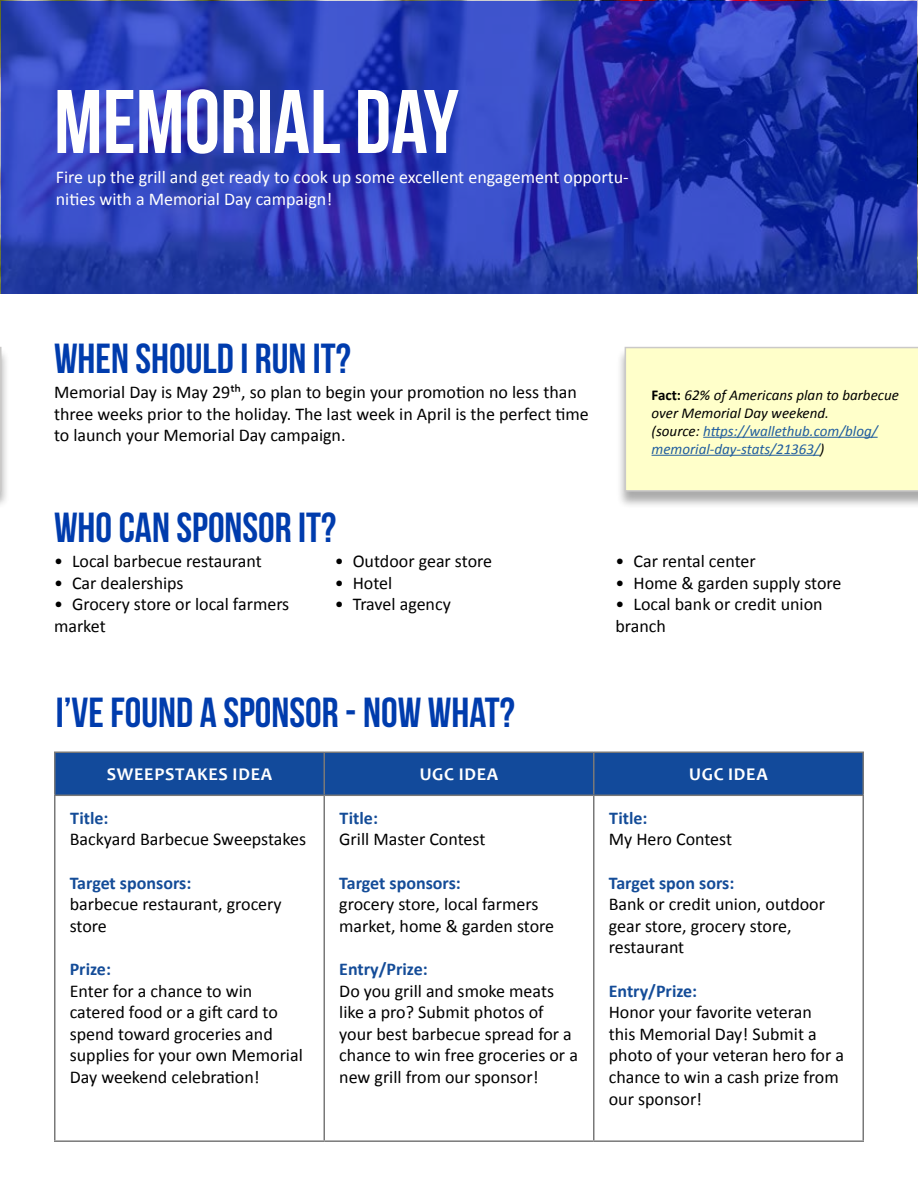
<style>
.page{position:relative;width:918px;height:1188px;background:#fff}
.page>*{position:absolute;margin:0;border:0;box-sizing:border-box;transform-origin:0 0}
.t1{font:90px "Bebas Neue";color:#fffffe}
.t2{font:42px "Bebas Neue";color:#003cad}
.t3{font:18px/21.6px "Calibri";color:#000}
.t4{font:18px/21.6px "Calibri";color:#000001}
.t5{font:18px/21.6px "Calibri";color:#fffffe}
.t6{font:700 18px "Calibri";color:#144c98}
.t7{font:700 18px "Candara";letter-spacing:.04em;color:#fff}
.t8{font:italic 15px/18px "Calibri";color:#000}
.s1{font-weight:700;font-style:normal}
.s2{color:#215e9e}
</style>
<div class="page">
<div style="left:0;top:348px;width:9px;height:161px;background:#000;opacity:.33"></div>
<svg style="left:0;top:347px;width:2px;height:145px"></svg>
<svg style="left:2px;top:1px;width:915px;height:292px;background:#283bb2"></svg>
<div style="left:616px;top:348px;width:302px;height:161px;background:#000;opacity:.33"></div>
<div style="left:625px;top:347px;width:293px;height:145px;background:#ffffca"></div>
<hr style="left:703px;top:437px;width:175px;height:1px;background:#215e9e">
<hr style="left:652px;top:455px;width:168px;height:1px;background:#215e9e">
<div style="left:56px;top:753px;width:806px;height:42px;background:#124a9b"></div>
<hr style="left:54px;top:752px;width:270px;height:1px;background:#787878">
<hr style="left:324px;top:752px;width:270px;height:1px;background:#787878">
<hr style="left:594px;top:752px;width:270px;height:1px;background:#787878">
<hr style="left:54px;top:796px;width:2px;height:344px;background:#787878">
<hr style="left:862px;top:796px;width:2px;height:344px;background:#787878">
<hr style="left:54px;top:1140px;width:270px;height:2px;background:#787878">
<hr style="left:594px;top:1140px;width:270px;height:2px;background:#787878">
<hr style="left:324px;top:796px;width:1px;height:344px;background:#787878">
<hr style="left:593px;top:796px;width:1px;height:344px;background:#787878">
<hr style="left:324px;top:1140px;width:270px;height:2px;background:#787878">
<hr style="left:54px;top:753px;width:2px;height:42px;background:#787878">
<hr style="left:862px;top:753px;width:2px;height:42px;background:#787878">
<hr style="left:54px;top:795px;width:270px;height:1px;background:#787878">
<hr style="left:594px;top:795px;width:270px;height:1px;background:#787878">
<hr style="left:324px;top:753px;width:1px;height:42px;background:#787878">
<hr style="left:593px;top:753px;width:1px;height:42px;background:#787878">
<hr style="left:324px;top:795px;width:270px;height:1px;background:#787878">
<h1 class="t1" style="left:54px;top:73px;width:406px">MEMORIAL DAY</h1>
<p class="t5" style="left:56px;top:167px;width:574px">Fire up the grill and get ready to cook up some excellent engagement opportu&shy;nities with a Memorial Day campaign!</p>
<h2 class="t2" style="left:54px;top:335px;width:298px">WHEN SHOULD I RUN IT?</h2>
<p class="t3" style="left:54px;top:381px;width:536px">Memorial Day is May 29th, so plan to begin your promotion no less than three weeks prior to the holiday. The last week in April is the perfect time to launch your Memorial Day campaign.</p>
<p class="t8" style="left:652px;top:385px;width:249px"><span class="s1">Fact:</span> 62% of Americans plan to barbecue over Memorial Day weekend.<br>(source: <span class="s2">https://wallethub.com/blog/ memorial-day-stats/21363/</span>)</p>
<h2 class="t2" style="left:54px;top:504px;width:284px">WHO CAN SPONSOR IT?</h2>
<p class="t3" style="left:54px;top:550px;width:209px">• Local barbecue restaurant</p>
<p class="t3" style="left:54px;top:572px;width:131px">• Car dealerships</p>
<p class="t3" style="left:54px;top:593px;width:237px">• Grocery store or local farmers market</p>
<p class="t3" style="left:335px;top:550px;width:159px">• Outdoor gear store</p>
<p class="t3" style="left:335px;top:572px;width:59px">• Hotel</p>
<p class="t3" style="left:335px;top:593px;width:118px">• Travel agency</p>
<h2 class="t2" style="left:56px;top:689px;width:461px">I’VE FOUND A SPONSOR - NOW WHAT?</h2>
<p class="t3" style="left:615px;top:550px;width:142px">• Car rental center</p>
<p class="t3" style="left:615px;top:572px;width:228px">• Home &amp; garden supply store</p>
<p class="t3" style="left:615px;top:593px;width:209px">• Local bank or credit union branch</p>
<p class="t7" style="left:107px;top:763px;width:167px">SWEEPSTAKES IDEA</p>
<p class="t7" style="left:420px;top:763px;width:80px">UGC IDEA</p>
<p class="t7" style="left:689px;top:763px;width:80px">UGC IDEA</p>
<p class="t6" style="left:70px;top:806px;width:40px">Title:</p>
<p class="t4" style="left:70px;top:829px;width:238px">Backyard Barbecue Sweepstakes</p>
<p class="t6" style="left:70px;top:871px;width:123px">Target sponsors:</p>
<p class="t4" style="left:70px;top:893px;width:214px">barbecue restaurant, grocery store</p>
<p class="t6" style="left:70px;top:958px;width:43px">Prize:</p>
<p class="t4" style="left:70px;top:980px;width:235px">Enter for a chance to win catered food or a gift card to spend toward groceries and supplies for your own Memorial<br>Day weekend celebration!</p>
<p class="t6" style="left:340px;top:806px;width:40px">Title:</p>
<p class="t3" style="left:339px;top:829px;width:148px">Grill Master Contest</p>
<p class="t6" style="left:339px;top:871px;width:123px">Target sponsors:</p>
<p class="t3" style="left:339px;top:893px;width:216px">grocery store, local farmers market, home &amp; garden store</p>
<p class="t6" style="left:339px;top:958px;width:90px">Entry/Prize:</p>
<p class="t3" style="left:339px;top:980px;width:240px">Do you grill and smoke meats like a pro? Submit photos of your best barbecue spread for a chance to win free groceries or a new grill from our sponsor!</p>
<p class="t6" style="left:609px;top:806px;width:40px">Title:</p>
<p class="t3" style="left:609px;top:829px;width:125px">My Hero Contest</p>
<p class="t6" style="left:609px;top:871px;width:127px">Target spon sors:</p>
<p class="t3" style="left:609px;top:893px;width:218px">Bank or credit union, outdoor gear store, grocery store, restaurant</p>
<p class="t6" style="left:609px;top:979px;width:90px">Entry/Prize:</p>
<p class="t3" style="left:609px;top:1001px;width:237px">Honor your favorite veteran<br>this Memorial Day! Submit a photo of your veteran hero for a chance to win a cash prize from our sponsor!</p>
</div>
